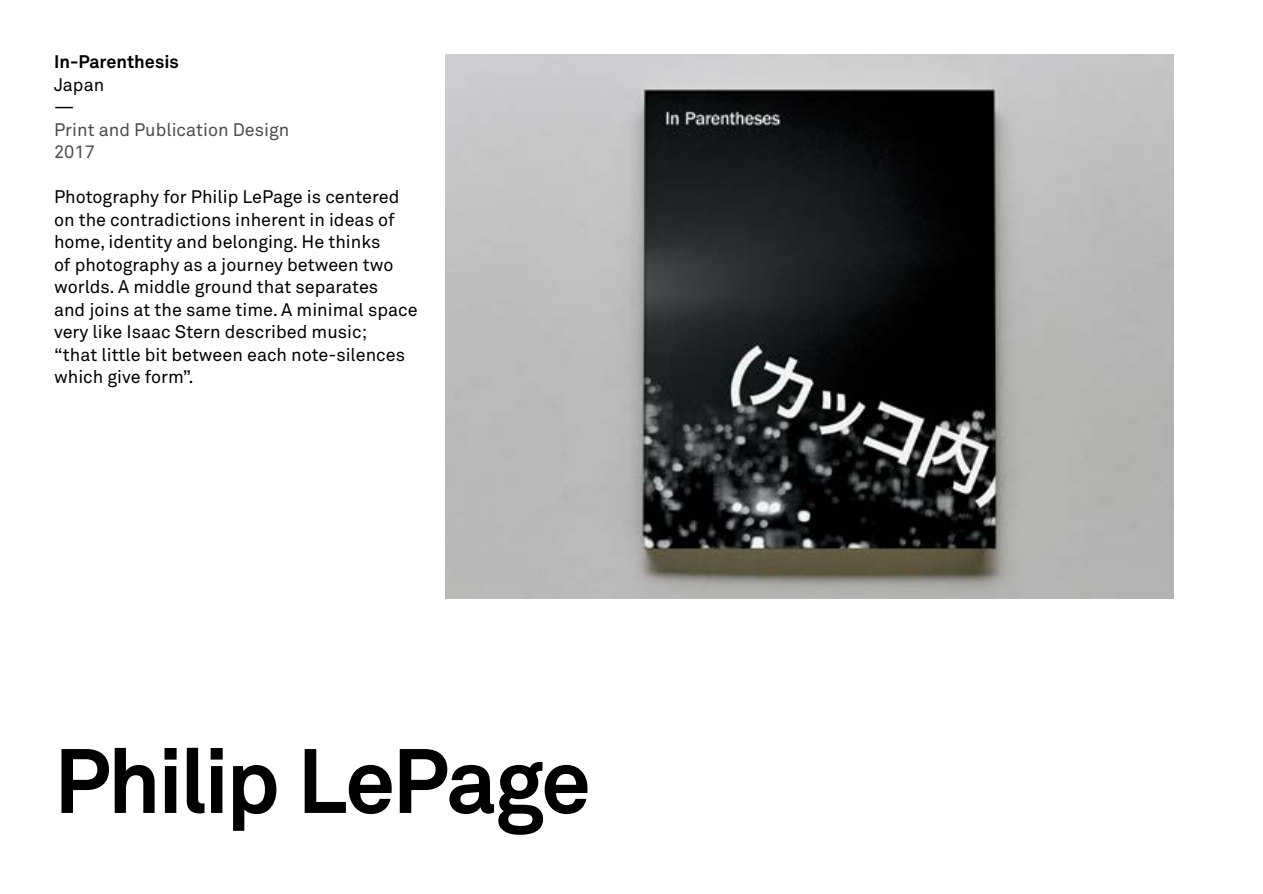
<style>
.page{position:relative;width:1263px;height:894px;background:#fff}
.page>*{position:absolute;margin:0;border:0;box-sizing:border-box;transform-origin:0 0}
.t1{font:700 90px "Akkurat Std";letter-spacing:-.035em;color:#000}
.t2{font:18px/22.5px "Akkurat Std";color:#000}
.t3{font:18px/22.5px "Akkurat Std";color:#4d4d4d}
.t4{font:700 18px "Akkurat Std";color:#000}
</style>
<div class="page">
<img style="left:445px;top:54px;width:728px;height:544px">
<p class="t4" style="left:54px;top:51px;width:126px">In-Parenthesis</p>
<p class="t2" style="left:54px;top:73px;width:52px">Japan —</p>
<p class="t3" style="left:54px;top:118px;width:237px">Print and Publication Design<br>2017</p>
<p class="t2" style="left:54px;top:186px;width:365px">Photography for Philip LePage is centered on the contradictions inherent in ideas of home, identity and belonging. He thinks<br>of photography as a journey between two worlds. A middle ground that separates<br>and joins at the same time. A minimal space very like Isaac Stern described music;<br>“that little bit between each note-silences which give form”.</p>
<h1 class="t1" style="left:54px;top:725px;width:538px">Philip LePage</h1>
</div>
